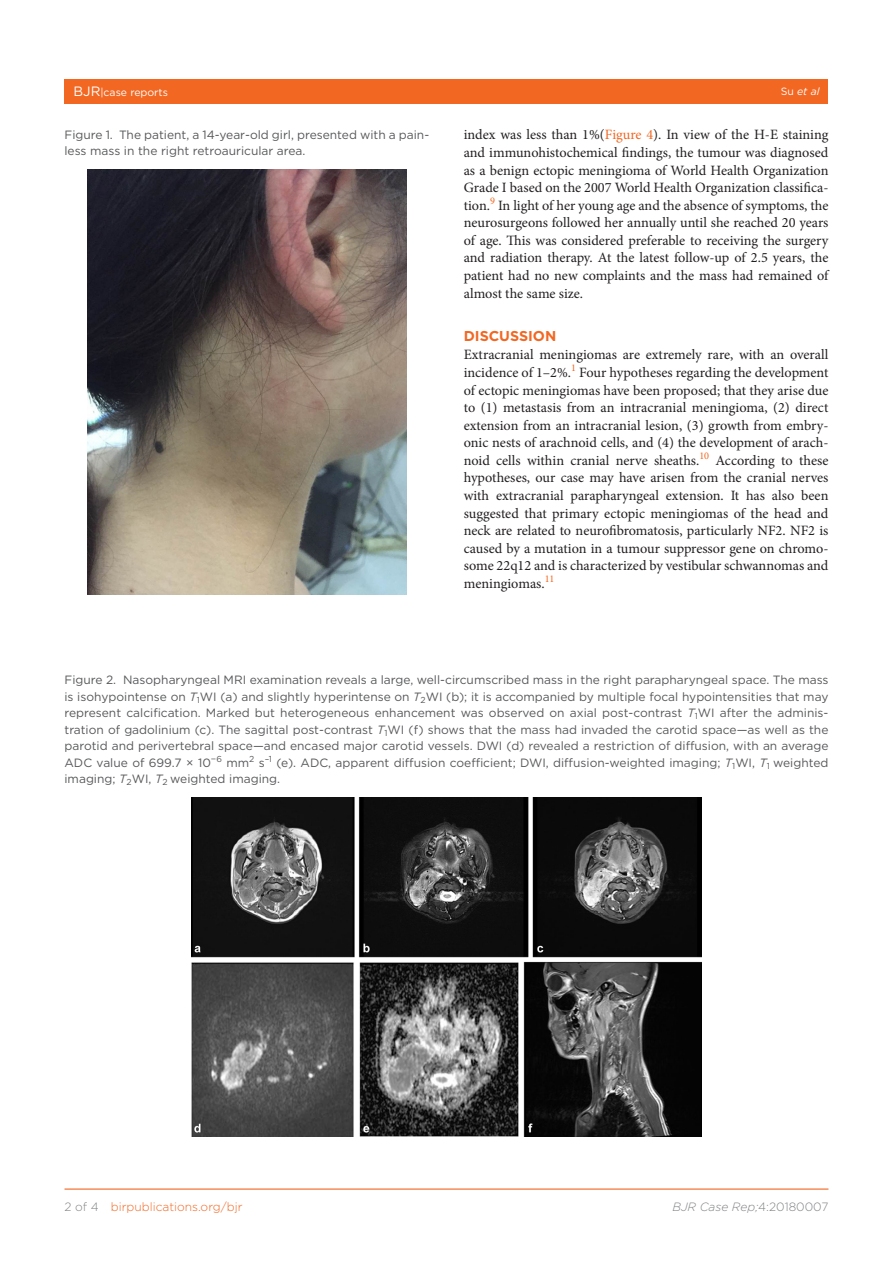
<style>
.page{position:relative;width:893px;height:1263px;background:#fff}
.page>*{position:absolute;margin:0;border:0;box-sizing:border-box;transform-origin:0 0}
.t1{font:14.25px/17.5px "Minion Pro";letter-spacing:-.005em;color:#231f20;text-align:justify}
.t2{font:700 14.25px "Gotham";color:#f26722}
.t3{font:12px/16.5px "Gotham";color:#57585a}
.t4{font:300 12px "Gotham";color:#f26722}
.t5{font:italic 300 12px "Gotham";color:#808285}
.t6{font:10.5px "Gotham";color:#fff}
.t7{font:italic 10.5px "Gotham";color:#fff}
.s1{font-size:13.5px}
.s2{font-style:normal}
.s3{color:#f26722}
.s4{font-style:italic}
.s5{color:#808285}
</style>
<div class="page">
<hr style="left:64px;top:1188px;width:764px;height:2px;background:#f26722">
<div style="left:64px;top:79px;width:764px;height:24px;background:#f26722"></div>
<img style="left:87px;top:169px;width:319px;height:425px">
<img style="left:191px;top:797px;width:511px;height:339px">
<p class="t6" style="left:74px;top:85px;width:96px"><span class="s1">BJR</span>|case reports</p>
<p class="t7" style="left:781px;top:86px;width:40px"><span class="s2">Su</span> et al</p>
<p class="t1" style="left:464px;top:126px;width:366px">index was less than 1%(<span class="s3">Figure 4</span>). In view of the H-E staining and immunohistochemical findings, the tumour was diagnosed as a benign ectopic meningioma of World Health Organization Grade I based on the 2007 World Health Organization classifica&shy;tion.<sup>9</sup> In light of her young age and the absence of symptoms, the neurosurgeons followed her annually until she reached 20 years of age. This was considered preferable to receiving the surgery and radiation therapy. At the latest follow-up of 2.5 years, the patient had no new complaints and the mass had remained of almost the same size.</p>
<p class="t2" style="left:464px;top:327px;width:46px">DISCUSSION</p>
<p class="t1" style="left:464px;top:346px;width:366px">Extracranial meningiomas are extremely rare, with an overall incidence of 1–2%.<sup>1</sup> Four hypotheses regarding the development of ectopic meningiomas have been proposed; that they arise due to (1) metastasis from an intracranial meningioma, (2) direct extension from an intracranial lesion, (3) growth from embry&shy;onic nests of arachnoid cells, and (4) the development of arach&shy;noid cells within cranial nerve sheaths.<sup>10</sup> According to these hypotheses, our case may have arisen from the cranial nerves with extracranial parapharyngeal extension. It has also been suggested that primary ectopic meningiomas of the head and neck are related to neurofibromatosis, particularly NF2. NF2 is caused by a mutation in a tumour suppressor gene on chromo&shy;some 22q12 and is characterized by vestibular schwannomas and meningiomas.<sup>11</sup></p>
<p class="t3" style="left:64px;top:126px;width:366px">Figure 1. The patient, a 14-year-old girl, presented with a pain&shy;less mass in the right retroauricular area.</p>
<p class="t3" style="left:64px;top:671px;width:765px;text-align:justify">Figure 2. Nasopharyngeal MRI examination reveals a large, well-circumscribed mass in the right parapharyngeal space. The mass is isohypointense on <span class="s4">T</span><sub>1</sub>WI (a) and slightly hyperintense on <span class="s4">T</span><sub>2</sub>WI (b); it is accompanied by multiple focal hypointensities that may represent calcification. Marked but heterogeneous enhancement was observed on axial post-contrast <span class="s4">T</span><sub>1</sub>WI after the adminis&shy;tration of gadolinium (c). The sagittal post-contrast <span class="s4">T</span><sub>1</sub>WI (f) shows that the mass had invaded the carotid space—as well as the parotid and perivertebral space—and encased major carotid vessels. DWI (d) revealed a restriction of diffusion, with an average ADC value of 699.7 × 10<sup>−6</sup> mm<sup>2</sup> s<sup>–1</sup> (e). ADC, apparent diffusion coefficient; DWI, diffusion-weighted imaging; <span class="s4">T</span><sub>1</sub>WI, <span class="s4">T</span><sub>1</sub> weighted imaging; <span class="s4">T</span><sub>2</sub>WI, <span class="s4">T</span><sub>2</sub> weighted imaging.</p>
<p class="t4" style="left:64px;top:1199px;width:179px"><span class="s5">2 of 4</span> birpublications.org/bjr</p>
<p class="t5" style="left:672px;top:1199px;width:158px">BJR Case Rep;<span class="s2">4:20180007</span></p>
</div>
